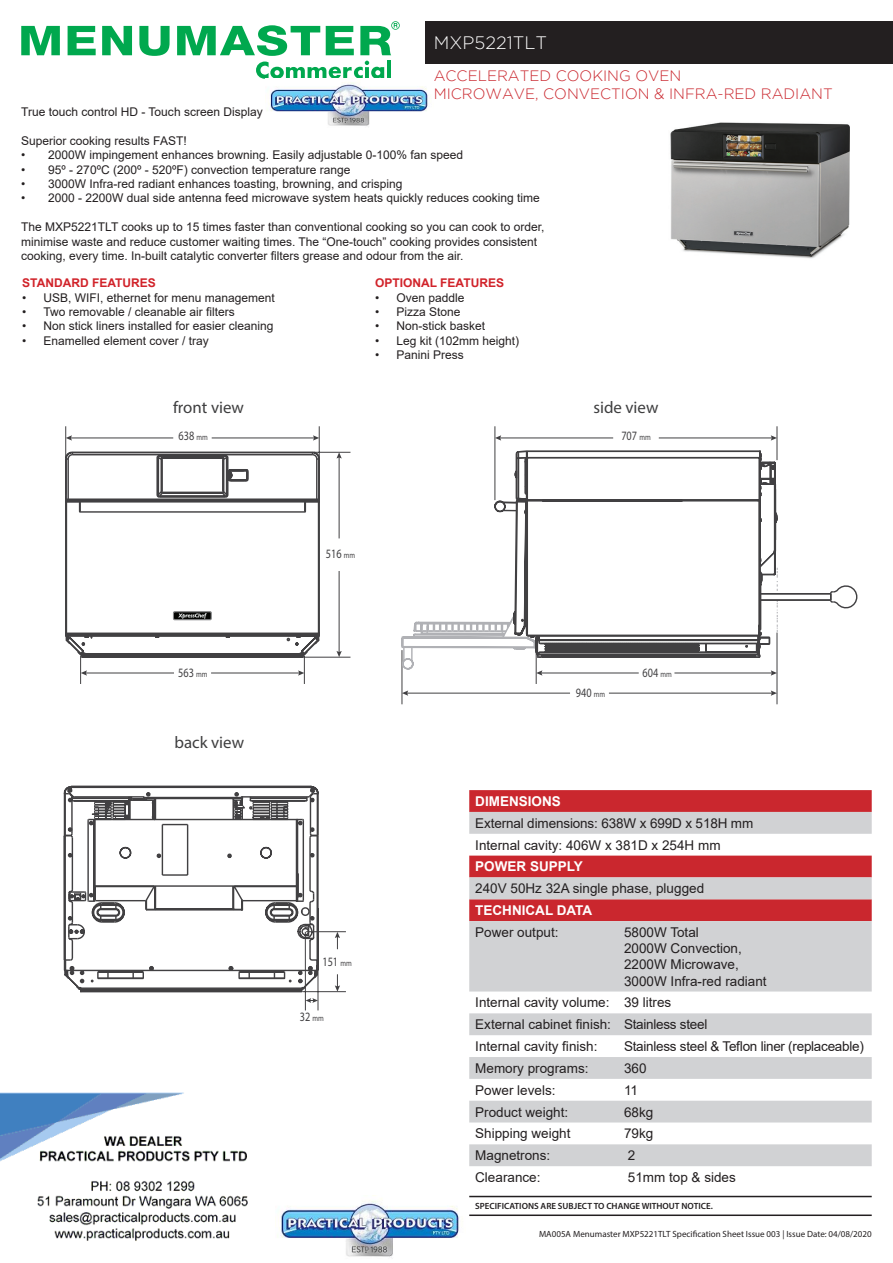
<style>
.page{position:relative;width:893px;height:1263px;background:#fff}
.page>*{position:absolute;margin:0;border:0;box-sizing:border-box;transform-origin:0 0}
.t1{font:300 18px "Gotham";color:#fff}
.t2{font:300 16.8px "Myriad Pro";color:#3e3e3f}
.t3{font:300 15px/18px "Gotham";color:#ca272e}
.t4{font:13.5px/21.9px "Arial";color:#231f20}
.t5{font:13.5px "Arial";letter-spacing:-.02em;color:#231f20}
.t6{font:700 13.5px "Arial";color:#fff}
.t7{font:12.75px "Myriad Pro";color:#414042;scale:.8 1}
.t8{font:12px/14.4px "Arial";color:#231f20}
.t9{font:700 12px "Arial";color:#d1232a}
.t10{font:9px "Myriad Pro";color:#231f20}
.t11{font:600 9px "Myriad Pro";color:#231f20}
.s1{font-size:8.55px}
</style>
<div class="page">
<svg style="left:21px;top:26px;width:39px;height:29px"></svg>
<svg style="left:68px;top:26px;width:28px;height:29px"></svg>
<svg style="left:102px;top:26px;width:30px;height:29px"></svg>
<svg style="left:139px;top:26px;width:31px;height:30px"></svg>
<svg style="left:177px;top:21px;width:223px;height:58px"></svg>
<hr style="left:387px;top:60px;width:4px;height:18px;background:#00a84e">
<div style="left:425px;top:21px;width:468px;height:43px;background:#231f20"></div>
<svg style="left:469px;top:790px;width:403px;height:22px;fill:#ca272e"></svg>
<svg style="left:469px;top:812px;width:403px;height:354px;fill:#d1d2d4"></svg>
<hr style="left:469px;top:1196px;width:403px;height:1px;background:#231f20">
<hr style="left:469px;top:1214px;width:403px;height:2px;background:#231f20">
<img style="left:670px;top:122px;width:180px;height:137px">
<hr style="left:406px;top:693px;width:164px;height:1px;background:#414042">
<hr style="left:609px;top:693px;width:164px;height:1px;background:#414042">
<svg style="left:403px;top:690px;width:5px;height:6px"></svg>
<svg style="left:771px;top:690px;width:6px;height:6px"></svg>
<hr style="left:339px;top:456px;width:1px;height:82px;background:#414042">
<hr style="left:339px;top:571px;width:1px;height:82px;background:#414042">
<svg style="left:336px;top:453px;width:6px;height:5px"></svg>
<svg style="left:336px;top:651px;width:6px;height:6px"></svg>
<hr style="left:70px;top:438px;width:103px;height:1px;background:#414042">
<hr style="left:212px;top:438px;width:103px;height:1px;background:#414042">
<svg style="left:66px;top:435px;width:6px;height:6px"></svg>
<svg style="left:313px;top:435px;width:6px;height:6px"></svg>
<hr style="left:499px;top:438px;width:114px;height:1px;background:#414042">
<hr style="left:659px;top:438px;width:114px;height:1px;background:#414042">
<svg style="left:496px;top:435px;width:5px;height:6px"></svg>
<svg style="left:771px;top:435px;width:6px;height:6px"></svg>
<hr style="left:402px;top:650px;width:1px;height:54px;background:#414042">
<hr style="left:495px;top:426px;width:1px;height:74px;background:#414042">
<hr style="left:777px;top:426px;width:1px;height:34px;background:#414042">
<hr style="left:536px;top:651px;width:1px;height:33px;background:#414042">
<hr style="left:777px;top:632px;width:1px;height:72px;background:#414042">
<hr style="left:892px;top:597px;width:1px;height:79px;background:#414042">
<hr style="left:65px;top:426px;width:1px;height:32px;background:#414042">
<hr style="left:319px;top:426px;width:1px;height:32px;background:#414042">
<hr style="left:304px;top:657px;width:46px;height:1px;background:#414042">
<hr style="left:314px;top:452px;width:36px;height:1px;background:#414042">
<svg style="left:401px;top:450px;width:457px;height:226px"></svg>
<svg style="left:65px;top:451px;width:256px;height:233px"></svg>
<svg style="left:335px;top:932px;width:5px;height:17px"></svg>
<svg style="left:335px;top:974px;width:5px;height:17px"></svg>
<hr style="left:57px;top:967px;width:1px;height:72px;background:#414042">
<hr style="left:303px;top:991px;width:43px;height:1px;background:#414042">
<hr style="left:306px;top:931px;width:40px;height:1px;background:#414042">
<hr style="left:57px;top:761px;width:1px;height:31px;background:#414042">
<svg style="left:57px;top:785px;width:263px;height:233px"></svg>
<img style="left:0;top:1092px;width:248px;height:149px">
<img style="left:277px;top:1195px;width:182px;height:62px">
<img style="left:266px;top:78px;width:162px;height:48px">
<h1 class="t1" style="left:434px;top:33px;width:115px">MXP5221TLT</h1>
<p class="t3" style="left:434px;top:67px;width:401px">ACCELERATED COOKING OVEN<br>MICROWAVE, CONVECTION &amp; INFRA-RED RADIANT</p>
<p class="t8" style="left:21px;top:104px;width:243px">True touch control HD - Touch screen Display</p>
<p class="t8" style="left:21px;top:133px;width:167px">Superior cooking results FAST!</p>
<p class="t8" style="left:21px;top:148px;width:443px">• 2000W impingement enhances browning. Easily adjustable 0-100% fan speed</p>
<p class="t8" style="left:21px;top:162px;width:331px">• 95º - 270ºC (200º - 520ºF) convection temperature range</p>
<p class="t8" style="left:21px;top:176px;width:383px">• 3000W Infra-red radiant enhances toasting, browning, and crisping</p>
<p class="t8" style="left:21px;top:191px;width:520px">• 2000 - 2200W dual side antenna feed microwave system heats quickly reduces cooking time</p>
<p class="t8" style="left:21px;top:220px;width:525px">The MXP5221TLT cooks up to 15 times faster than conventional cooking so you can cook to order, minimise waste and reduce customer waiting times. The “One-touch” cooking provides consistent cooking, every time. In-built catalytic converter filters grease and odour from the air.</p>
<p class="t9" style="left:22px;top:275px;width:135px">STANDARD FEATURES</p>
<p class="t8" style="left:22px;top:290px;width:254px">• USB, WIFI, ethernet for menu management</p>
<p class="t8" style="left:22px;top:305px;width:214px">• Two removable / cleanable air filters</p>
<p class="t8" style="left:22px;top:319px;width:253px">• Non stick liners installed for easier cleaning</p>
<p class="t8" style="left:22px;top:333px;width:188px">• Enamelled element cover / tray</p>
<p class="t9" style="left:375px;top:275px;width:130px">OPTIONAL FEATURES</p>
<p class="t8" style="left:375px;top:290px;width:91px">• Oven paddle</p>
<p class="t8" style="left:375px;top:305px;width:87px">• Pizza Stone</p>
<p class="t8" style="left:375px;top:319px;width:111px">• Non-stick basket</p>
<p class="t8" style="left:375px;top:333px;width:145px">• Leg kit (102mm height)</p>
<p class="t8" style="left:375px;top:348px;width:90px">• Panini Press</p>
<h2 class="t2" style="left:173px;top:397px;width:72px">front view</h2>
<h2 class="t2" style="left:593px;top:397px;width:67px">side view</h2>
<p class="t7" style="left:179px;top:428px;width:38px">638 <span class="s1">mm</span></p>
<p class="t7" style="left:178px;top:665px;width:38px">563 <span class="s1">mm</span></p>
<h2 class="t2" style="left:174px;top:732px;width:71px">back view</h2>
<p class="t7" style="left:326px;top:546px;width:38px">516 <span class="s1">mm</span></p>
<p class="t7" style="left:322px;top:953px;width:38px">151 <span class="s1">mm</span></p>
<p class="t7" style="left:300px;top:1009px;width:32px">32 <span class="s1">mm</span></p>
<p class="t7" style="left:621px;top:428px;width:38px">707 <span class="s1">mm</span></p>
<p class="t7" style="left:576px;top:685px;width:38px">940 <span class="s1">mm</span></p>
<p class="t7" style="left:643px;top:665px;width:38px">604 <span class="s1">mm</span></p>
<p class="t6" style="left:475px;top:792px;width:87px">DIMENSIONS</p>
<p class="t4" style="left:475px;top:812px;width:280px">External dimensions: 638W x 699D x 518H mm<br>Internal cavity: 406W x 381D x 254H mm</p>
<p class="t6" style="left:475px;top:857px;width:109px">POWER SUPPLY</p>
<p class="t4" style="left:475px;top:877px;width:230px">240V 50Hz 32A single phase, plugged</p>
<p class="t6" style="left:475px;top:901px;width:118px">TECHNICAL DATA</p>
<p class="t4" style="left:475px;top:921px;width:85px">Power output:</p>
<p class="t4" style="left:624px;top:924px;width:144px;line-height:16.2px">5800W Total<br>2000W Convection,<br>2200W Microwave,<br>3000W Infra-red radiant</p>
<p class="t4" style="left:475px;top:991px;width:234px">Internal cavity volume: 39 litres<br>External cabinet finish: Stainless steel<br>Internal cavity finish:</p>
<p class="t5" style="left:624px;top:1037px;width:241px">Stainless steel &amp; Teflon liner (replaceable)</p>
<p class="t4" style="left:475px;top:1057px;width:115px">Memory programs:</p>
<p class="t4" style="left:624px;top:1057px;width:24px">360</p>
<p class="t4" style="left:475px;top:1079px;width:82px">Power levels:</p>
<p class="t4" style="left:624px;top:1079px;width:16px">11</p>
<p class="t4" style="left:475px;top:1101px;width:95px">Product weight:</p>
<p class="t4" style="left:624px;top:1101px;width:31px">68kg</p>
<p class="t4" style="left:475px;top:1122px;width:97px">Shipping weight</p>
<p class="t4" style="left:624px;top:1122px;width:31px">79kg</p>
<p class="t4" style="left:475px;top:1144px;width:77px">Magnetrons:</p>
<p class="t4" style="left:628px;top:1144px;width:9px">2</p>
<p class="t4" style="left:475px;top:1166px;width:67px">Clearance:</p>
<p class="t4" style="left:628px;top:1166px;width:110px">51mm top &amp; sides</p>
<p class="t11" style="left:475px;top:1200px;width:239px">SPECIFICATIONS ARE SUBJECT TO CHANGE WITHOUT NOTICE.</p>
<p class="t10" style="left:539px;top:1229px;width:334px">MA005A Menumaster MXP5221TLT Specification Sheet Issue 003 | Issue Date: 04/08/2020</p>
</div>
